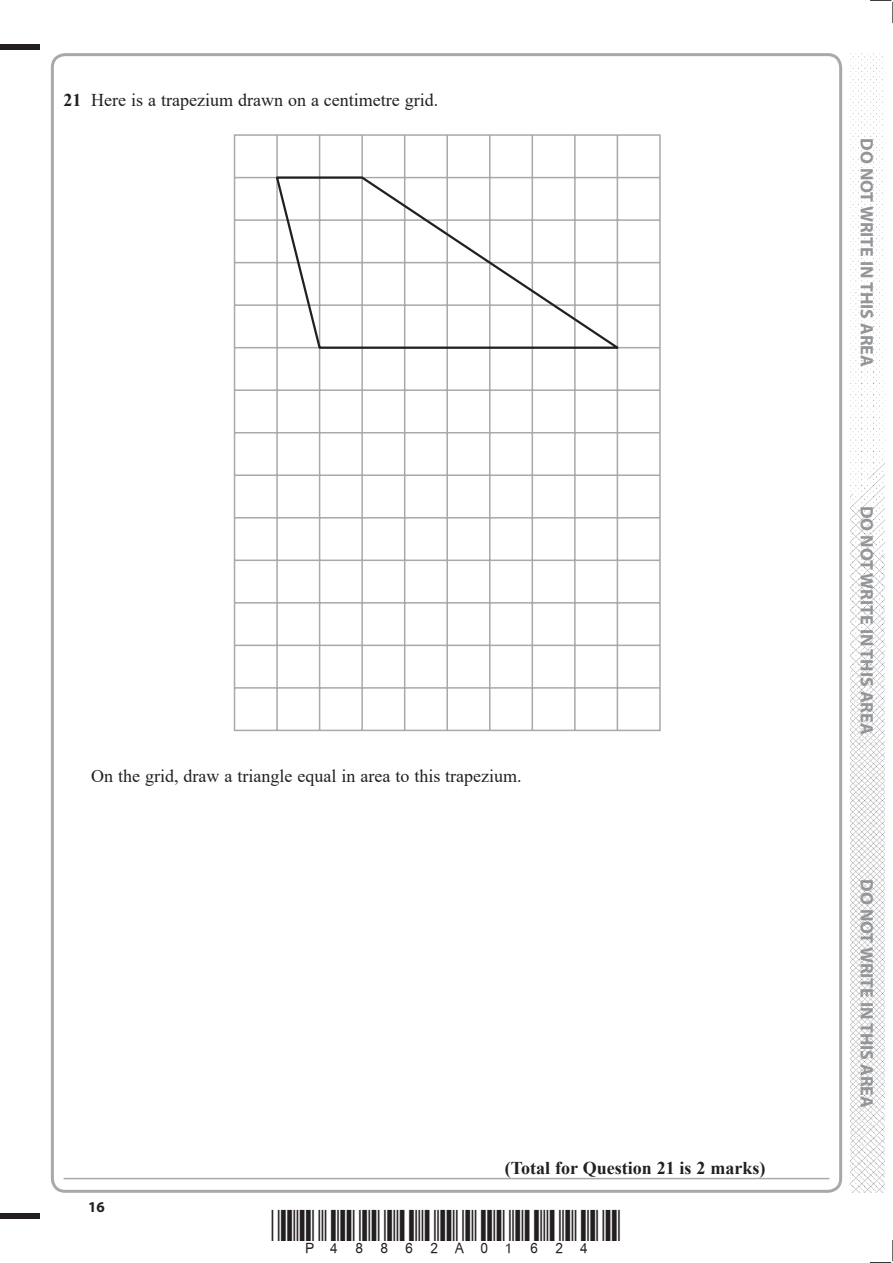
<style>
.page{position:relative;width:893px;height:1263px;background:#fff}
.page>*{position:absolute;margin:0;border:0;box-sizing:border-box;transform-origin:0 0}
.t1{font:18px "Times New Roman";color:#231f20}
.t2{font:700 18px "Myriad Pro";color:#939598}
.t3{font:700 18px "Times New Roman";color:#231f20}
.t4{font:700 15px "Myriad Pro";color:#231f20}
.s1{font-weight:700}
</style>
<div class="page">
<div style="left:0;top:44px;width:40px;height:5px;background:#231f20"></div>
<div style="left:0;top:1214px;width:40px;height:5px;background:#231f20"></div>
<svg style="left:869px;top:1240px;width:24px;height:23px"></svg>
<svg style="left:870px;top:0;width:23px;height:23px"></svg>
<img style="left:850px;top:53px;width:34px;height:1140px">
<hr style="left:64px;top:1178px;width:765px;height:1px;background:#a8a9ad">
<svg style="left:233px;top:134px;width:428px;height:598px"></svg>
<svg style="left:274px;top:175px;width:350px;height:175px"></svg>
<p class="t1" style="left:64px;top:90px;width:376px"><span class="s1">21</span> Here is a trapezium drawn on a centimetre grid.</p>
<p class="t1" style="left:91px;top:766px;width:432px">On the grid, draw a triangle equal in area to this trapezium.</p>
<p class="t4" style="left:88px;top:1197px;width:14px">16</p>
<p class="t3" style="left:504px;top:1157px;width:262px">(Total for Question 21 is 2 marks)</p>
<p class="t2" style="left:878px;top:138px;width:230px;rotate:90deg">DO NOT WRITE IN THIS AREA</p>
<p class="t2" style="left:878px;top:506px;width:230px;rotate:90deg">DO NOT WRITE IN THIS AREA</p>
<p class="t2" style="left:878px;top:879px;width:230px;rotate:90deg">DO NOT WRITE IN THIS AREA</p>
</div>
